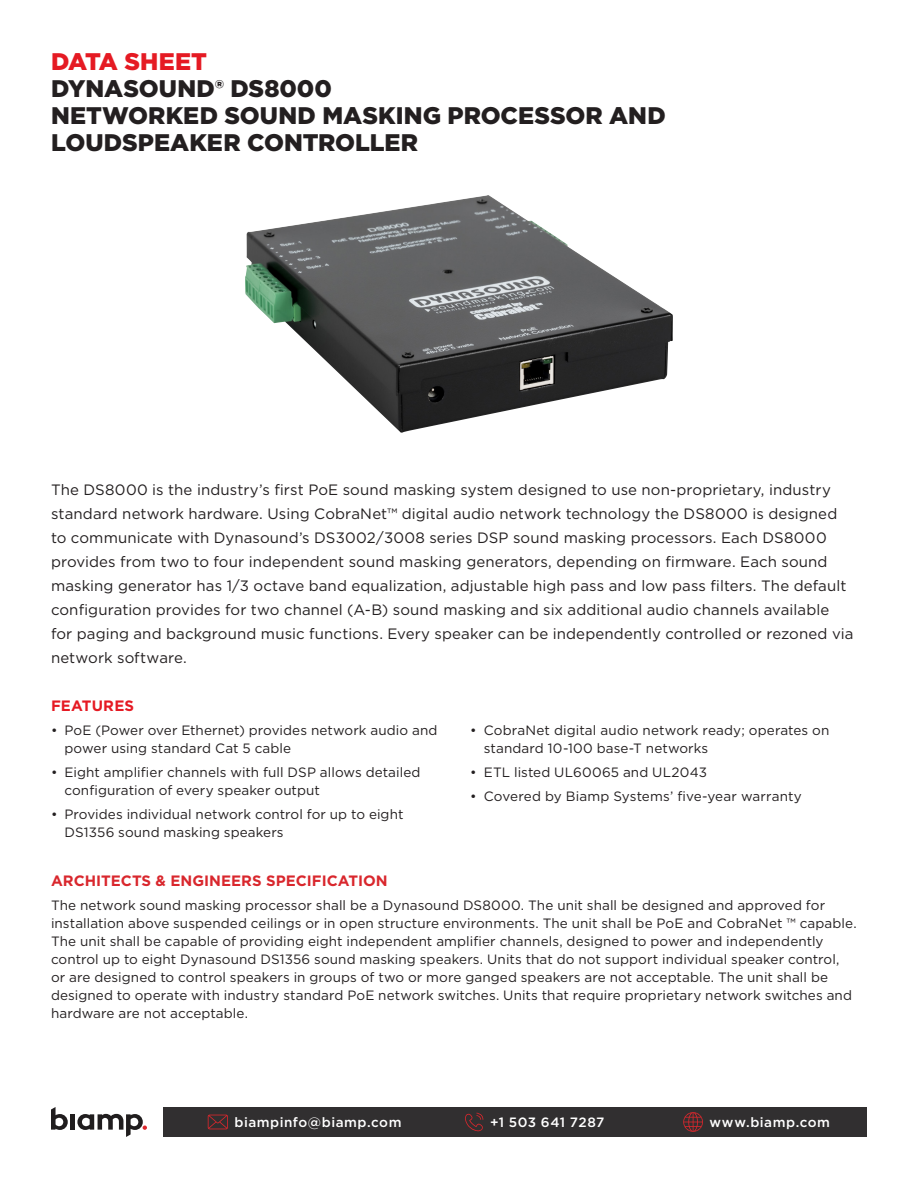
<style>
.page{position:relative;width:918px;height:1188px;background:#fff}
.page>*{position:absolute;margin:0;border:0;box-sizing:border-box;transform-origin:0 0}
.Product_Name{font:900 24px/27px "Gotham";color:#231f20}
.t1{font:900 24px "Gotham";color:#e51a23}
.Intro{font:15px/24px "Gotham";letter-spacing:.005em;color:#231f20}
.Subhead{font:700 15px "Gotham";color:#d9272d}
.subhead{font:700 15px "Gotham";letter-spacing:.01em;color:#e51a23}
.body{font:13.5px/18px "Gotham";letter-spacing:.005em;color:#231f20}
.t2{font:500 13.5px "Gotham";letter-spacing:.035em;color:#fff}
</style>
<div class="page">
<svg style="left:51px;top:1107px;width:17px;height:23px"></svg>
<div style="left:70px;top:1114px;width:5px;height:16px;background:#201d1e"></div>
<svg style="left:77px;top:1114px;width:70px;height:23px"></svg>
<div style="left:164px;top:1107px;width:703px;height:30px;background:#312f30"></div>
<svg style="left:208px;top:1115px;width:20px;height:14px"></svg>
<svg style="left:465px;top:1113px;width:18px;height:18px"></svg>
<svg style="left:683px;top:1112px;width:20px;height:20px"></svg>
<img style="left:245px;top:195px;width:428px;height:238px">
<p class="t1" style="left:51px;top:45px;width:158px">DATA SHEET</p>
<p class="Product_Name" style="left:51px;top:75px;width:282px">DYNASOUND® DS8000</p>
<p class="Product_Name" style="left:51px;top:102px;width:616px">NETWORKED SOUND MASKING PROCESSOR AND<br>LOUDSPEAKER CONTROLLER</p>
<p class="Intro" style="left:51px;top:477px;width:804px">The DS8000 is the industry’s first PoE sound masking system designed to use non-proprietary, industry standard network hardware. Using CobraNet™ digital audio network technology the DS8000 is designed to communicate with Dynasound’s DS3002/3008 series DSP sound masking processors. Each DS8000 provides from two to four independent sound masking generators, depending on firmware. Each sound masking generator has 1/3 octave band equalization, adjustable high pass and low pass filters. The default configuration provides for two channel (A-B) sound masking and six additional audio channels available for paging and background music functions. Every speaker can be independently controlled or rezoned via network software.</p>
<p class="subhead" style="left:51px;top:696px;width:85px">FEATURES</p>
<p class="body" style="left:64px;top:721px;width:374px;text-indent:-14px">• PoE (Power over Ethernet) provides network audio and power using standard Cat 5 cable</p>
<p class="body" style="left:64px;top:763px;width:357px;text-indent:-14px">• Eight amplifier channels with full DSP allows detailed configuration of every speaker output</p>
<p class="body" style="left:64px;top:805px;width:340px;text-indent:-14px">• Provides individual network control for up to eight<br>DS1356 sound masking speakers</p>
<p class="body" style="left:484px;top:721px;width:347px;text-indent:-14px">• CobraNet digital audio network ready; operates on standard 10-100 base-T networks</p>
<p class="body" style="left:470px;top:763px;width:238px">• ETL listed UL60065 and UL2043</p>
<p class="body" style="left:470px;top:787px;width:333px">• Covered by Biamp Systems’ five-year warranty</p>
<p class="Subhead" style="left:51px;top:870px;width:338px">ARCHITECTS &amp; ENGINEERS SPECIFICATION</p>
<p class="body" style="left:51px;top:896px;width:807px">The network sound masking processor shall be a Dynasound DS8000. The unit shall be designed and approved for installation above suspended ceilings or in open structure environments. The unit shall be PoE and CobraNet ™ capable.<br>The unit shall be capable of providing eight independent amplifier channels, designed to power and independently control up to eight Dynasound DS1356 sound masking speakers. Units that do not support individual speaker control, or are designed to control speakers in groups of two or more ganged speakers are not acceptable. The unit shall be designed to operate with industry standard PoE network switches. Units that require proprietary network switches and hardware are not acceptable.</p>
<p class="t2" style="left:234px;top:1114px;width:169px">biampinfo@biamp.com</p>
<p class="t2" style="left:490px;top:1114px;width:116px">+1 503 641 7287</p>
<p class="t2" style="left:710px;top:1114px;width:122px">www.biamp.com</p>
</div>
